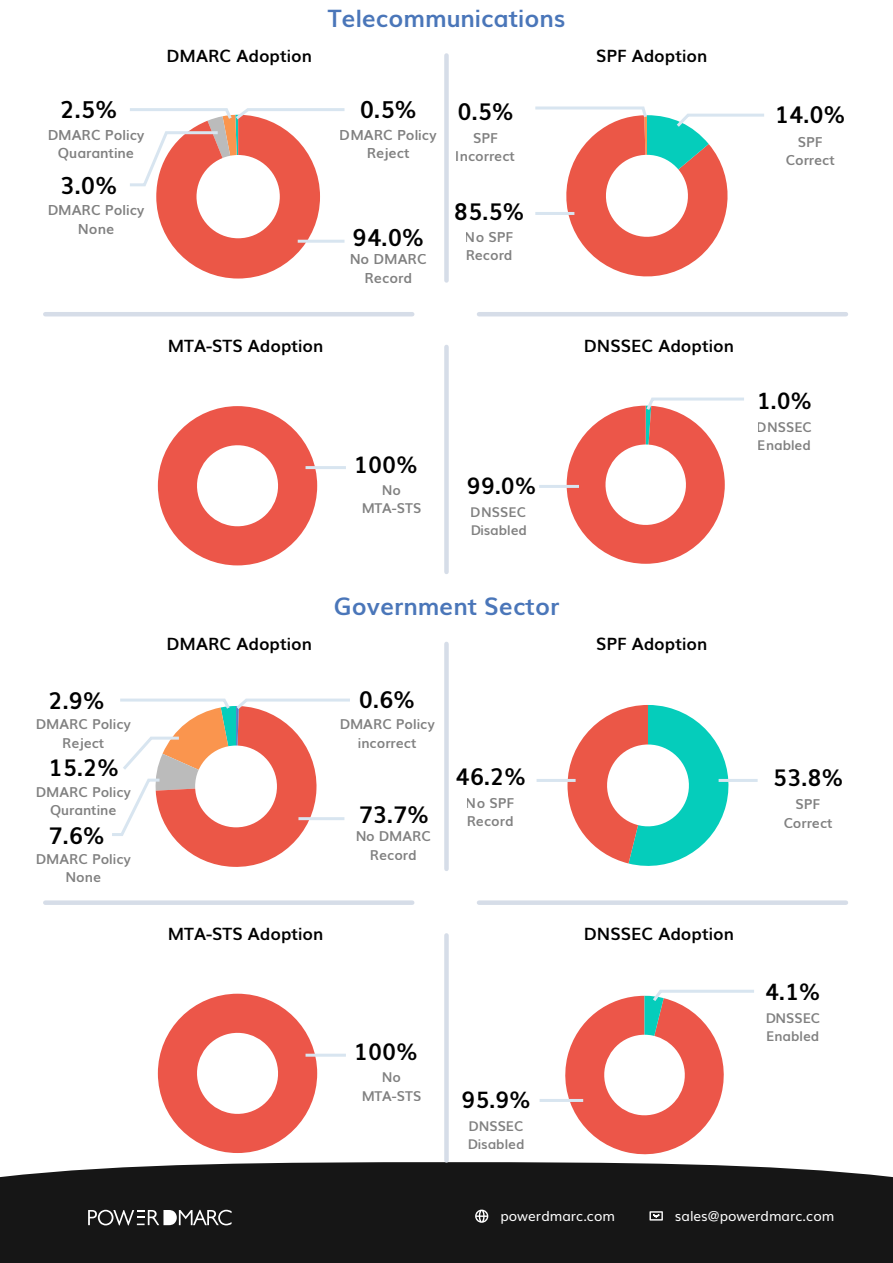
<style>
.page{position:relative;width:893px;height:1263px;background:#fff}
.page>*{position:absolute;margin:0;border:0;box-sizing:border-box;transform-origin:0 0}
.t1{font:700 24px "Muli";color:#4a76b9}
.t2{font:700 23.4px "Muli";color:#000}
.t3{font:700 23.1px "Muli";color:#000}
.t4{font:700 22.95px "Muli";color:#000}
.t5{font:700 22.8px "Muli";color:#000}
.t6{font:700 22.65px "Muli";color:#000}
.t7{font:700 16.95px "Muli";color:#000}
.t8{font:700 13.95px/18.8px "Muli";color:#000;text-align:center}
.t9{font:700 13.65px/18.5px "Muli";color:#000;text-align:center}
.t10{font:13.65px "Muli";color:#fff}
.t11{font:700 13.5px/18.1px "Muli";color:#000}
</style>
<div class="page">
<div style="left:0;top:1162px;width:893px;height:101px;background:#161616"></div>
<svg style="left:649px;top:1211px;width:14px;height:9px"></svg>
<svg style="left:475px;top:1209px;width:13px;height:14px"></svg>
<div style="left:444px;top:55px;width:5px;height:225px;background:#d6dde8"></div>
<hr style="left:45px;top:312px;width:367px;height:4px;background:#d6dde8">
<hr style="left:479px;top:312px;width:367px;height:4px;background:#d6dde8">
<div style="left:444px;top:347px;width:5px;height:225px;background:#d6dde8"></div>
<svg style="left:88px;top:1210px;width:144px;height:15px"></svg>
<div style="left:444px;top:644px;width:5px;height:225px;background:#d6dde8"></div>
<div style="left:45px;top:900px;width:367px;height:5px;background:#d6dde8"></div>
<div style="left:479px;top:900px;width:367px;height:5px;background:#d6dde8"></div>
<div style="left:444px;top:935px;width:5px;height:225px;background:#d6dde8"></div>
<div style="left:158px;top:406px;width:159px;height:159px;background:#ec5649;border-radius:80px"></div>
<svg style="left:197px;top:445px;width:81px;height:82px"></svg>
<hr style="left:306px;top:466px;width:40px;height:3px;background:#d8e5f0">
<div style="left:158px;top:994px;width:159px;height:159px;background:#ec5649;border-radius:80px"></div>
<svg style="left:197px;top:1032px;width:81px;height:82px"></svg>
<hr style="left:306px;top:1054px;width:40px;height:3px;background:#d8e5f0">
<svg style="left:130px;top:108px;width:215px;height:171px"></svg>
<svg style="left:535px;top:106px;width:229px;height:171px"></svg>
<svg style="left:112px;top:698px;width:238px;height:169px"></svg>
<svg style="left:567px;top:705px;width:162px;height:161px"></svg>
<hr style="left:537px;top:779px;width:39px;height:3px;background:#d8e5f0">
<hr style="left:719px;top:779px;width:39px;height:3px;background:#d8e5f0">
<div style="left:567px;top:406px;width:158px;height:158px;background:#ec5649;border-radius:78px"></div>
<hr style="left:539px;top:485px;width:40px;height:3px;background:#d8e5f0">
<svg style="left:601px;top:397px;width:143px;height:133px"></svg>
<hr style="left:540px;top:1099px;width:43px;height:3px;background:#d8e5f0">
<svg style="left:565px;top:989px;width:189px;height:166px"></svg>
<h1 class="t1" style="left:328px;top:-1px;width:239px">Telecommunications</h1>
<h2 class="t2" style="left:60px;top:91px;width:58px">2.5%</h2>
<p class="t8" style="left:47px;top:124px;width:99px">DMARC Policy<br>Quarantine</p>
<h2 class="t2" style="left:60px;top:166px;width:58px">3.0%</h2>
<p class="t8" style="left:47px;top:200px;width:99px">DMARC Policy<br>None</p>
<p class="t7" style="left:167px;top:42px;width:147px">DMARC Adoption</p>
<p class="t7" style="left:596px;top:42px;width:113px">SPF Adoption</p>
<h2 class="t2" style="left:360px;top:91px;width:58px">0.5%</h2>
<p class="t8" style="left:340px;top:124px;width:99px">DMARC Policy<br>Reject</p>
<h2 class="t2" style="left:352px;top:218px;width:73px">94.0%</h2>
<p class="t8" style="left:350px;top:249px;width:79px">No DMARC<br>Record</p>
<h3 class="t3" style="left:457px;top:94px;width:58px">0.5%</h3>
<p class="t9" style="left:456px;top:128px;width:61px">SPF<br>Incorrect</p>
<h3 class="t3" style="left:454px;top:193px;width:72px">85.5%</h3>
<p class="t9" style="left:465px;top:227px;width:50px;text-align:left">No SPF<br>Record</p>
<p class="t7" style="left:168px;top:332px;width:157px">MTA-STS Adoption</p>
<p class="t7" style="left:584px;top:332px;width:152px">DNSSEC Adoption</p>
<h3 class="t5" style="left:354px;top:446px;width:65px">100%</h3>
<p class="t11" style="left:361px;top:480px;width:61px;text-align:center">No<br>MTA-STS</p>
<h3 class="t6" style="left:467px;top:468px;width:70px">99.0%</h3>
<p class="t11" style="left:470px;top:502px;width:58px">DNSSEC<br>Disabled</p>
<h1 class="t1" style="left:334px;top:587px;width:227px">Government Sector</h1>
<p class="t7" style="left:167px;top:630px;width:147px">DMARC Adoption</p>
<p class="t7" style="left:596px;top:630px;width:113px">SPF Adoption</p>
<h3 class="t3" style="left:775px;top:97px;width:72px">14.0%</h3>
<p class="t9" style="left:785px;top:132px;width:51px">SPF<br>Correct</p>
<h3 class="t6" style="left:757px;top:383px;width:56px">1.0%</h3>
<p class="t11" style="left:757px;top:417px;width:57px">DNSSEC<br>Enabled</p>
<h3 class="t4" style="left:48px;top:682px;width:57px">2.9%</h3>
<h3 class="t4" style="left:359px;top:681px;width:57px">0.6%</h3>
<p class="t9" style="left:36px;top:714px;width:97px">DMARC Policy<br>Reject</p>
<h3 class="t4" style="left:48px;top:749px;width:72px">15.2%</h3>
<p class="t9" style="left:36px;top:782px;width:97px">DMARC Policy<br>Qurantine</p>
<h3 class="t4" style="left:48px;top:817px;width:57px">7.6%</h3>
<p class="t9" style="left:36px;top:849px;width:97px">DMARC Policy<br>None</p>
<p class="t9" style="left:339px;top:714px;width:97px">DMARC Policy incorrect</p>
<h3 class="t4" style="left:359px;top:796px;width:72px">73.7%</h3>
<p class="t9" style="left:355px;top:826px;width:77px">No DMARC<br>Record</p>
<h3 class="t4" style="left:455px;top:758px;width:72px">46.2%</h3>
<h3 class="t4" style="left:773px;top:759px;width:72px">53.8%</h3>
<p class="t9" style="left:466px;top:792px;width:50px;text-align:left">No SPF<br>Record</p>
<p class="t9" style="left:783px;top:794px;width:51px">SPF<br>Correct</p>
<p class="t7" style="left:168px;top:920px;width:157px">MTA-STS Adoption</p>
<p class="t7" style="left:584px;top:920px;width:152px">DNSSEC Adoption</p>
<h3 class="t5" style="left:354px;top:1034px;width:65px">100%</h3>
<p class="t11" style="left:361px;top:1067px;width:61px;text-align:center">No<br>MTA-STS</p>
<h3 class="t6" style="left:461px;top:1081px;width:71px">95.9%</h3>
<p class="t11" style="left:467px;top:1116px;width:59px">DNSSEC<br>Disabled</p>
<h3 class="t6" style="left:765px;top:974px;width:57px">4.1%</h3>
<p class="t11" style="left:765px;top:1008px;width:57px">DNSSEC<br>Enabled</p>
<p class="t10" style="left:500px;top:1205px;width:116px">powerdmarc.com</p>
<p class="t10" style="left:675px;top:1204px;width:161px">sales@powerdmarc.com</p>
</div>
